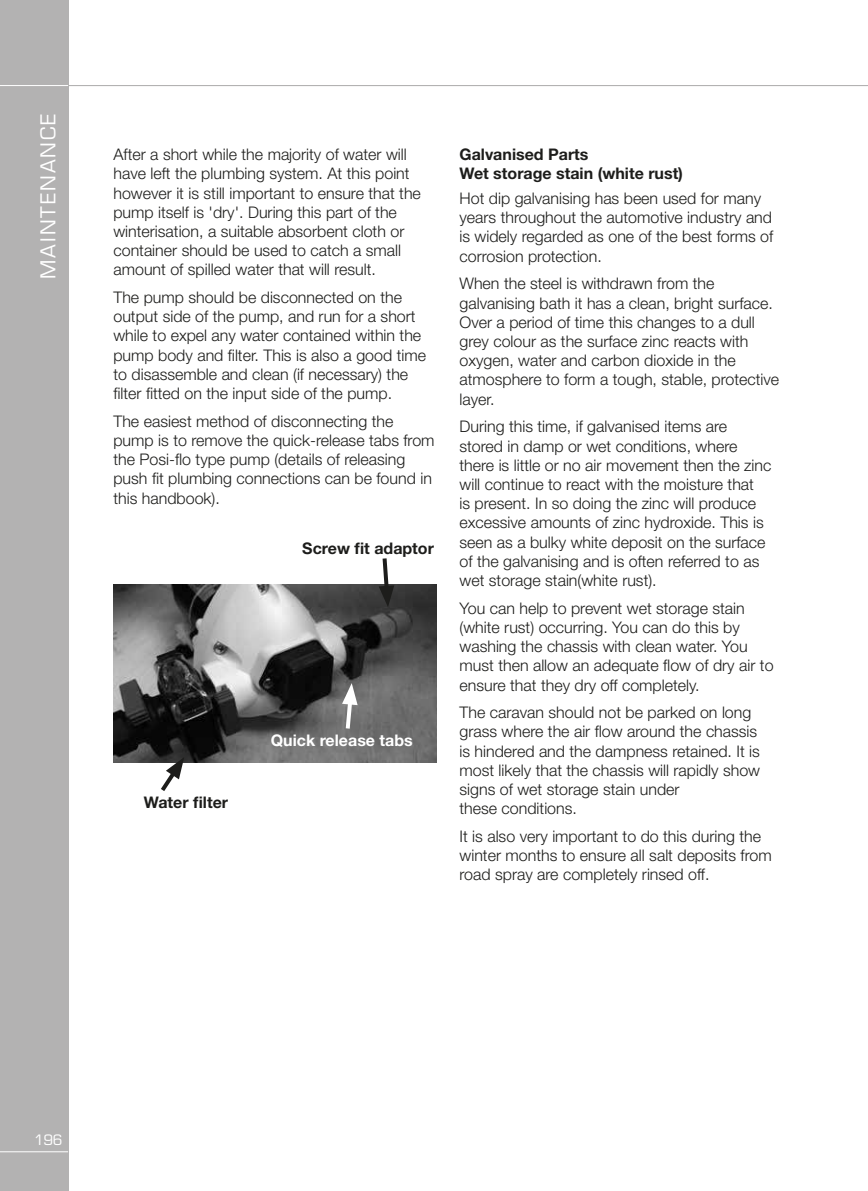
<style>
.page{position:relative;width:868px;height:1191px;background:#fff}
.page>*{position:absolute;margin:0;border:0;box-sizing:border-box;transform-origin:0 0}
.t1{font:20px "Eurostile";letter-spacing:.1em;color:#fff}
.t2{font:300 16px/19.2px "Helvetica Neue";color:#1d1d1b}
.t3{font:700 16px/19.2px "Helvetica Neue";color:#1d1d1b}
.t4{font:700 16px "Helvetica Neue";color:#fff}
.t5{font:14px "Eurostile";color:#fff}
</style>
<div class="page">
<hr style="left:0;top:85px;width:867px;height:1px;background:#b3b2b2">
<div style="left:0;top:0;width:68px;height:1191px;background:#b3b2b2"></div>
<hr style="left:0;top:1151px;width:68px;height:1px;background:#fff">
<hr style="left:0;top:85px;width:68px;height:1px;background:#fff">
<img style="left:113px;top:584px;width:324px;height:179px">
<svg style="left:157px;top:757px;width:27px;height:34px"></svg>
<svg style="left:342px;top:683px;width:15px;height:50px"></svg>
<svg style="left:378px;top:558px;width:16px;height:49px"></svg>
<p class="t1" style="left:36px;top:279px;width:167px;rotate:-90deg">MAINTENANCE</p>
<p class="t2" style="left:113px;top:144px;width:309px">After a short while the majority of water will have left the plumbing system. At this point however it is still important to ensure that the pump itself is 'dry'. During this part of the winterisation, a suitable absorbent cloth or container should be used to catch a small amount of spilled water that will result.</p>
<p class="t2" style="left:113px;top:287px;width:314px">The pump should be disconnected on the output side of the pump, and run for a short while to expel any water contained within the pump body and filter. This is also a good time to disassemble and clean (if necessary) the filter fitted on the input side of the pump.</p>
<p class="t2" style="left:113px;top:411px;width:322px">The easiest method of disconnecting the pump is to remove the quick-release tabs from the Posi-flo type pump (details of releasing push fit plumbing connections can be found in this handbook).</p>
<p class="t3" style="left:302px;top:538px;width:133px">Screw fit adaptor</p>
<p class="t3" style="left:144px;top:792px;width:86px">Water filter</p>
<p class="t4" style="left:271px;top:730px;width:143px">Quick release tabs</p>
<p class="t3" style="left:459px;top:144px;width:225px">Galvanised Parts<br>Wet storage stain (white rust)</p>
<p class="t2" style="left:459px;top:188px;width:315px">Hot dip galvanising has been used for many years throughout the automotive industry and is widely regarded as one of the best forms of corrosion protection.</p>
<p class="t2" style="left:459px;top:274px;width:321px">When the steel is withdrawn from the galvanising bath it has a clean, bright surface.<br>Over a period of time this changes to a dull grey colour as the surface zinc reacts with oxygen, water and carbon dioxide in the atmosphere to form a tough, stable, protective layer.</p>
<p class="t2" style="left:459px;top:417px;width:313px">During this time, if galvanised items are stored in damp or wet conditions, where there is little or no air movement then the zinc will continue to react with the moisture that<br>is present. In so doing the zinc will produce excessive amounts of zinc hydroxide. This is seen as a bulky white deposit on the surface of the galvanising and is often referred to as wet storage stain(white rust).</p>
<p class="t2" style="left:459px;top:598px;width:315px">You can help to prevent wet storage stain (white rust) occurring. You can do this by washing the chassis with clean water. You must then allow an adequate flow of dry air to ensure that they dry off completely.</p>
<p class="t2" style="left:459px;top:702px;width:302px">The caravan should not be parked on long grass where the air flow around the chassis is hindered and the dampness retained. It is most likely that the chassis will rapidly show signs of wet storage stain under<br>these conditions.</p>
<p class="t2" style="left:459px;top:826px;width:314px">It is also very important to do this during the winter months to ensure all salt deposits from road spray are completely rinsed off.</p>
<p class="t5" style="left:34px;top:1131px;width:30px">196</p>
</div>
